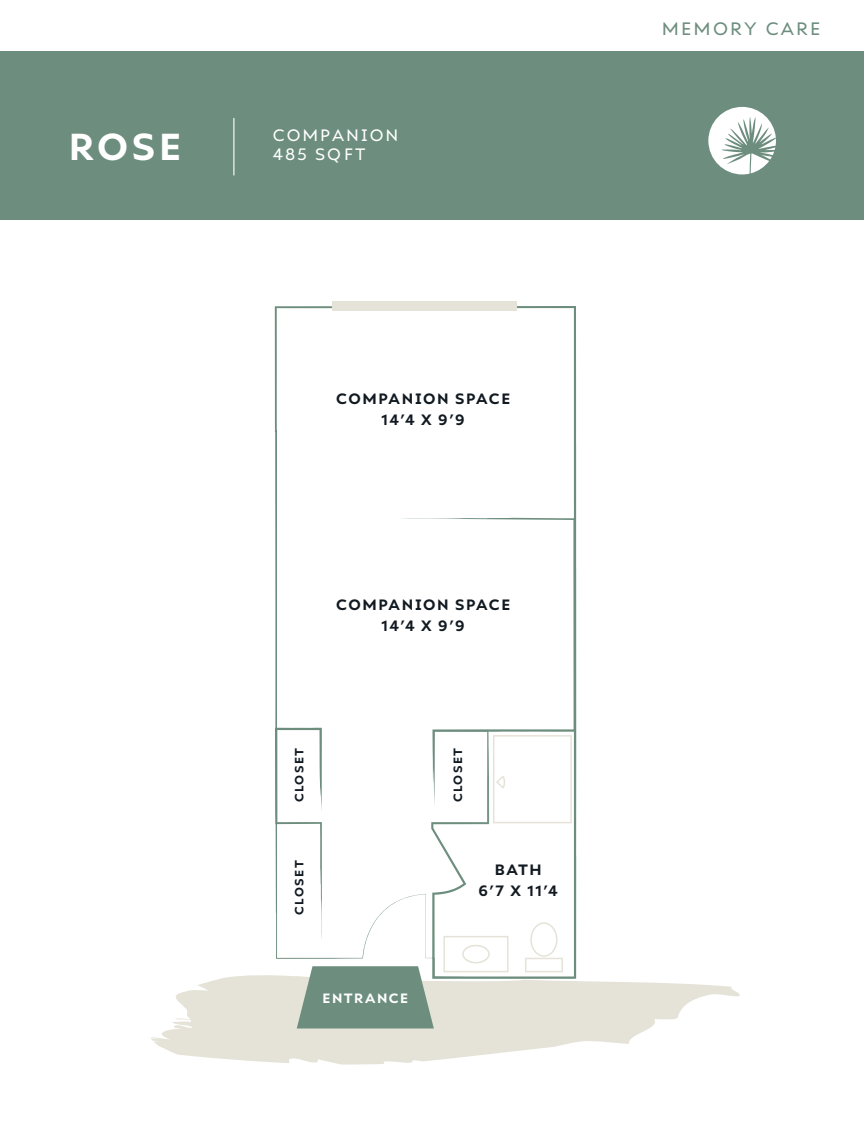
<style>
.page{position:relative;width:864px;height:1134px;background:#fff}
.page>*{position:absolute;margin:0;border:0;box-sizing:border-box;transform-origin:0 0}
.t1{font:700 37.5px "Ariana Pro";color:#fff}
.t2{font:18px "Ariana Pro";letter-spacing:.12em;color:#6d8e7e}
.t3{font:16.5px/19.5px "Ariana Pro";letter-spacing:.12em;color:#fff}
.t4{font:700 15px/21px "Ariana Pro";letter-spacing:.1em;color:#111921;text-align:center}
.t5{font:700 13.5px "Ariana Pro";letter-spacing:.115em;color:#fff}
.t6{font:700 12px "Ariana Pro";letter-spacing:.12em;color:#111921}
</style>
<div class="page">
<div style="left:0;top:52px;width:864px;height:168px;background:#6d8e7e"></div>
<hr style="left:233px;top:118px;width:1px;height:57px;background:#fff">
<svg style="left:708px;top:107px;width:68px;height:67px"></svg>
<svg style="left:275px;top:306px;width:301px;height:669px"></svg>
<svg style="left:151px;top:975px;width:589px;height:90px;fill:#e5e3d8"></svg>
<svg style="left:297px;top:966px;width:137px;height:63px;background:#7c998a"></svg>
<svg style="left:275px;top:728px;width:47px;height:214px"></svg>
<div style="left:332px;top:302px;width:185px;height:9px;background:#e5e3d8"></div>
<svg style="left:443px;top:936px;width:66px;height:36px"></svg>
<svg style="left:525px;top:922px;width:38px;height:50px"></svg>
<svg style="left:493px;top:735px;width:79px;height:88px"></svg>
<h1 class="t1" style="left:69px;top:120px;width:114px">ROSE</h1>
<p class="t3" style="left:273px;top:124px;width:127px">COMPANION<br>485 SQFT</p>
<p class="t4" style="left:336px;top:387px;width:175px">COMPANION SPACE<br>14’4 X 9’9</p>
<p class="t4" style="left:336px;top:593px;width:175px">COMPANION SPACE<br>14’4 X 9’9</p>
<p class="t6" style="left:291px;top:802px;width:56px;rotate:-90deg">CLOSET</p>
<p class="t6" style="left:291px;top:915px;width:56px;rotate:-90deg">CLOSET</p>
<p class="t5" style="left:322px;top:989px;width:87px">ENTRANCE</p>
<p class="t6" style="left:449px;top:802px;width:56px;rotate:-90deg">CLOSET</p>
<p class="t4" style="left:479px;top:858px;width:81px">BATH<br>6’7 X 11’4</p>
<p class="t2" style="left:662px;top:16px;width:160px">MEMORY CARE</p>
</div>
